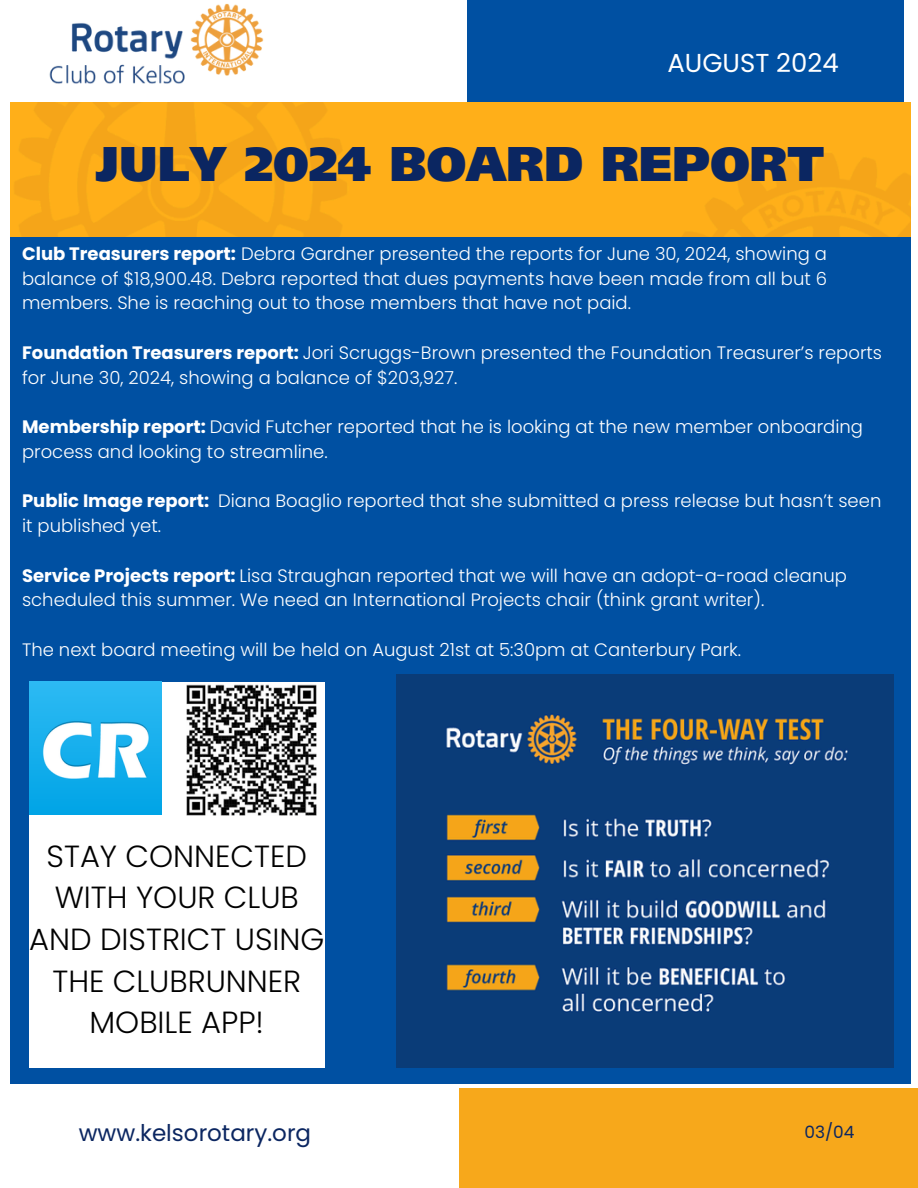
<style>
.page{position:relative;width:918px;height:1188px;background:#fff}
.page>*{position:absolute;margin:0;border:0;box-sizing:border-box;transform-origin:0 0}
.t1{font:900 48.3px "Frutiger";color:#0b2661}
.t2{font:300 30.6px/41.5px "Poppins";color:#000;text-align:center}
.t3{font:25.95px "Poppins";color:#fff}
.t4{font:22.95px "Poppins";color:#0b2661}
.t5{font:300 18px/24.8px "Poppins";color:#fff}
.t6{font:16.95px "Poppins";color:#0b2661}
.s1{font-weight:700}
</style>
<div class="page">
<div style="left:10px;top:236px;width:900px;height:848px;background:#0050a2"></div>
<div style="left:467px;top:0;width:437px;height:120px;background:#0050a2"></div>
<img style="left:10px;top:102px;width:900px;height:134px">
<div style="left:459px;top:1088px;width:459px;height:100px;background:#f7a81b"></div>
<img style="left:49px;top:3px;width:215px;height:81px">
<img style="left:397px;top:675px;width:497px;height:392px">
<div style="left:29px;top:682px;width:296px;height:385px;background:#fff"></div>
<img style="left:29px;top:682px;width:133px;height:133px">
<img style="left:186px;top:685px;width:131px;height:130px">
<p class="t3" style="left:667px;top:45px;width:173px">AUGUST 2024</p>
<h1 class="t1" style="left:96px;top:145px;width:730px">JULY 2024 BOARD REPORT</h1>
<p class="t5" style="left:22px;top:241px;width:807px;text-align:justify"><span class="s1">Club Treasurers report:</span> Debra Gardner presented the reports for June 30, 2024, showing a balance of $18,900.48. Debra reported that dues payments have been made from all but 6 members. She is reaching out to those members that have not paid.</p>
<p class="t5" style="left:22px;top:340px;width:862px"><span class="s1">Foundation Treasurers report:</span> Jori Scruggs-Brown presented the Foundation Treasurer’s reports for June 30, 2024, showing a balance of $203,927.</p>
<p class="t5" style="left:22px;top:415px;width:842px"><span class="s1">Membership report:</span> David Futcher reported that he is looking at the new member onboarding process and looking to streamline.</p>
<p class="t5" style="left:22px;top:489px;width:861px"><span class="s1">Public Image report:</span> Diana Boaglio reported that she submitted a press release but hasn’t seen it published yet.</p>
<p class="t5" style="left:22px;top:563px;width:826px"><span class="s1">Service Projects report:</span> Lisa Straughan reported that we will have an adopt-a-road cleanup scheduled this summer. We need an International Projects chair (think grant writer).</p>
<p class="t5" style="left:22px;top:637px;width:721px">The next board meeting will be held on August 21st at 5:30pm at Canterbury Park.</p>
<p class="t2" style="left:29px;top:835px;width:297px">STAY CONNECTED<br>WITH YOUR CLUB<br>AND DISTRICT USING<br>THE CLUBRUNNER<br>MOBILE APP!</p>
<p class="t4" style="left:79px;top:1117px;width:234px">www.kelsorotary.org</p>
<h2 class="t6" style="left:805px;top:1120px;width:51px">03/04</h2>
</div>
